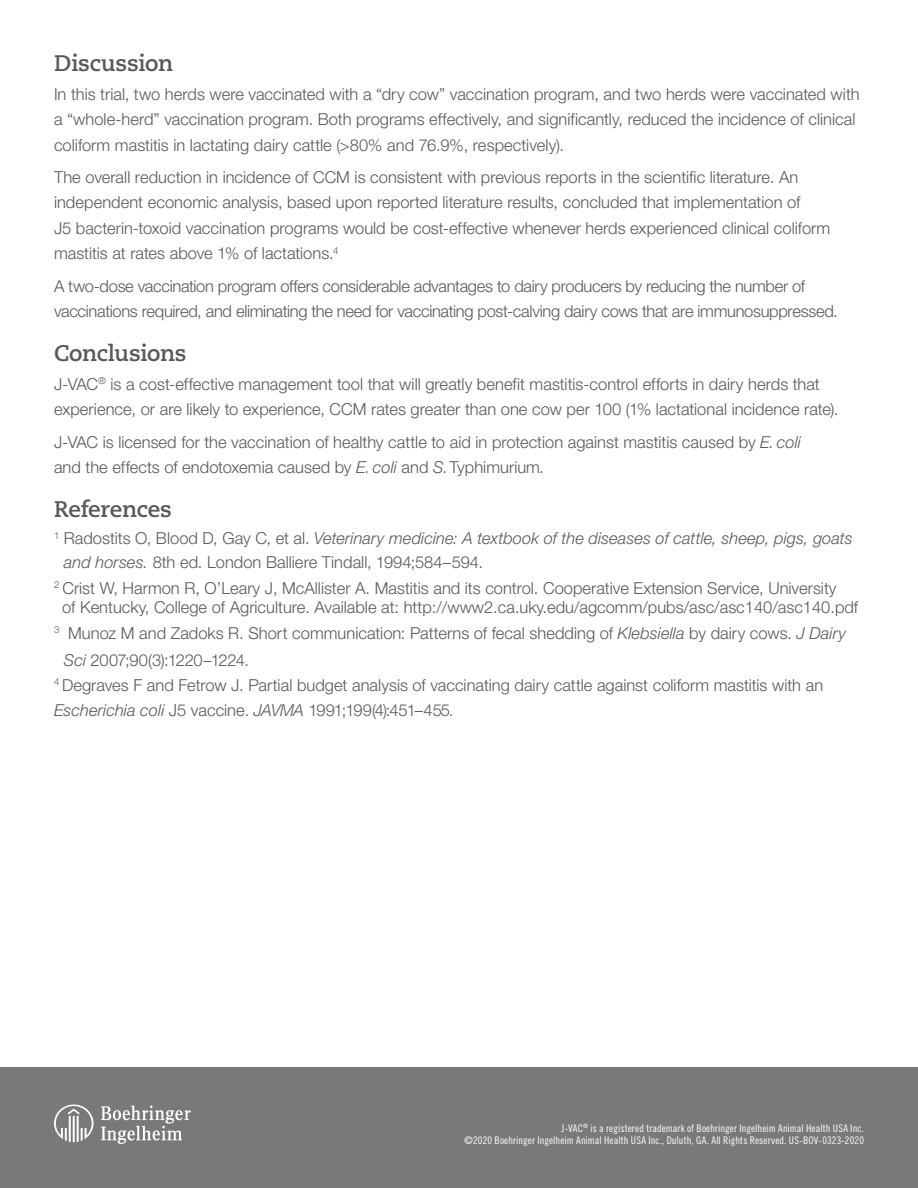
<style>
.page{position:relative;width:918px;height:1188px;background:#fff}
.page>*{position:absolute;margin:0;border:0;box-sizing:border-box;transform-origin:0 0}
.Body_Copy{font:700 22.5px "Caecilia LT Pro 75";letter-spacing:-.015em;color:#57585a}
.Body_Copy-2{font:300 16.5px/25.5px "Helvetica Neue LT Std";color:#57585a}
.Body_Copy-3{font:300 16.5px/25.5px "Helvetica Neue LT Std";letter-spacing:-.02em;color:#57585a}
.Body_Copy-4{font:italic 300 16.5px "Helvetica Neue LT Std";letter-spacing:.005em;color:#57585a}
.legal{font:10.5px "Trade Gothic LT Std Cn 18";letter-spacing:.01em;color:#fff}
.s1{font-style:italic}
.s2{font-style:normal}
</style>
<div class="page">
<div style="left:0;top:1067px;width:918px;height:121px;background:#7b7879"></div>
<svg style="left:54px;top:1105px;width:40px;height:37px"></svg>
<svg style="left:101px;top:1105px;width:90px;height:39px"></svg>
<p class="Body_Copy" style="left:54px;top:48px;width:121px">Discussion</p>
<p class="Body_Copy-2" style="left:54px;top:81px;width:807px">In this trial, two herds were vaccinated with a “dry cow” vaccination program, and two herds were vaccinated with a “whole-herd” vaccination program. Both programs effectively, and significantly, reduced the incidence of clinical coliform mastitis in lactating dairy cattle (&gt;80% and 76.9%, respectively).</p>
<p class="Body_Copy-2" style="left:54px;top:164px;width:778px">The overall reduction in incidence of CCM is consistent with previous reports in the scientific literature. An independent economic analysis, based upon reported literature results, concluded that implementation of<br>J5 bacterin-toxoid vaccination programs would be cost-effective whenever herds experienced clinical coliform mastitis at rates above 1% of lactations.<sup>4</sup></p>
<p class="Body_Copy-3" style="left:54px;top:273px;width:785px">A two-dose vaccination program offers considerable advantages to dairy producers by reducing the number of vaccinations required, and eliminating the need for vaccinating post-calving dairy cows that are immunosuppressed.</p>
<p class="Body_Copy" style="left:54px;top:338px;width:134px">Conclusions</p>
<p class="Body_Copy-2" style="left:54px;top:371px;width:786px">J-VAC<sup>®</sup> is a cost-effective management tool that will greatly benefit mastitis-control efforts in dairy herds that experience, or are likely to experience, CCM rates greater than one cow per 100 (1% lactational incidence rate).</p>
<p class="Body_Copy-2" style="left:54px;top:429px;width:749px">J-VAC is licensed for the vaccination of healthy cattle to aid in protection against mastitis caused by <span class="s1">E. coli </span>and the effects of endotoxemia caused by <span class="s1">E. coli</span> and <span class="s1">S.</span>Typhimurium<span class="s1">.</span></p>
<p class="Body_Copy" style="left:54px;top:494px;width:119px">References</p>
<p class="Body_Copy-4" style="left:54px;top:529px;width:800px"><sup>1</sup> <span class="s2">Radostits O, Blood D, Gay C, et al.</span> Veterinary medicine: A textbook of the diseases of cattle, sheep, pigs, goats</p>
<p class="Body_Copy-2" style="left:64px;top:550px;width:421px"><span class="s1">and horses.</span> 8th ed. London Balliere Tindall, 1994;584–594.</p>
<p class="Body_Copy-2" style="left:54px;top:575px;width:784px"><sup>2</sup> Crist W, Harmon R, O’Leary J, McAllister A. Mastitis and its control. Cooperative Extension Service, University</p>
<p class="Body_Copy-2" style="left:62px;top:594px;width:798px">of Kentucky, College of Agriculture. Available at: http://www2.ca.uky.edu/agcomm/pubs/asc/asc140/asc140.pdf</p>
<p class="Body_Copy-2" style="left:54px;top:620px;width:794px"><sup>3</sup> Munoz M and Zadoks R. Short communication: Patterns of fecal shedding of <span class="s1">Klebsiella</span> by dairy cows. <span class="s1">J Dairy</span></p>
<p class="Body_Copy-2" style="left:64px;top:647px;width:187px"><span class="s1">Sci</span> 2007;90(3):1220–1224.</p>
<p class="Body_Copy-2" style="left:54px;top:672px;width:771px"><sup>4</sup> Degraves F and Fetrow J. Partial budget analysis of vaccinating dairy cattle against coliform mastitis with an</p>
<p class="Body_Copy-2" style="left:54px;top:697px;width:401px"><span class="s1">Escherichia coli</span> J5 vaccine. <span class="s1">JAVMA</span> 1991;199(4):451–455.</p>
<p class="legal" style="left:562px;top:1122px;width:304px">J-VAC<sup>®</sup> is a registered trademark of Boehringer Ingelheim Animal Health USA Inc.</p>
<p class="legal" style="left:465px;top:1134px;width:401px">©2020 Boehringer Ingelheim Animal Health USA Inc., Duluth, GA. All Rights Reserved. US-BOV-0323-2020</p>
</div>
